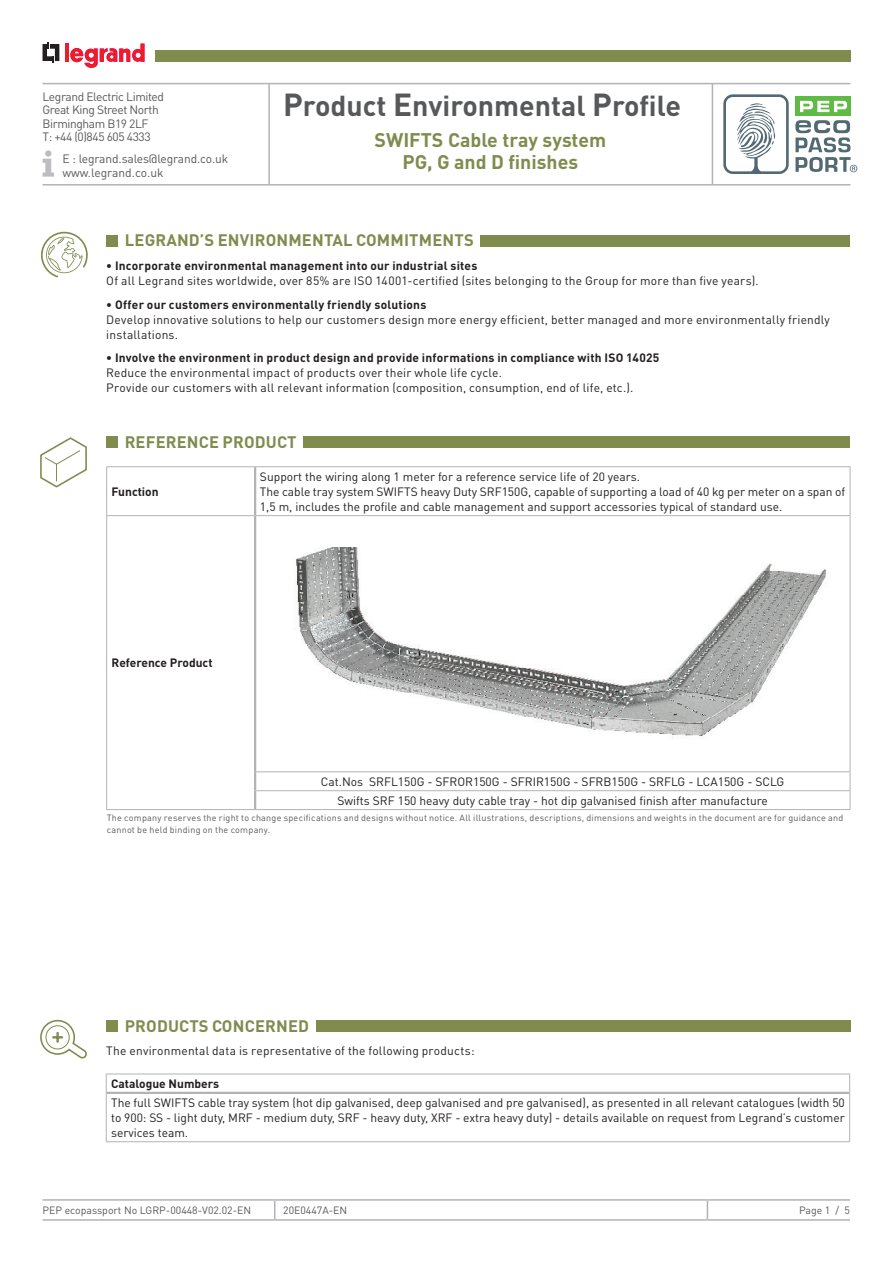
<style>
.page{position:relative;width:893px;height:1263px;background:#fff}
.page>*{position:absolute;margin:0;border:0;box-sizing:border-box;transform-origin:0 0}
.t1{font:700 28.5px "DIN Pro";color:#57585a}
.t2{font:700 19.5px/22.5px "DIN Pro";color:#7f8c4e;text-align:center}
.t3{font:700 16.5px "DIN Pro";letter-spacing:.01em;color:#7f8c4e}
.t4{font:12px/15px "DIN Pro";letter-spacing:.01em;color:#231f20}
.t5{font:700 12px "DIN Pro";letter-spacing:.015em;color:#231f20}
.t6{font:12px/13.5px "DIN Pro";letter-spacing:-.035em;color:#57585a}
.t7{font:12px/13.5px "DIN Pro";letter-spacing:-.01em;color:#57585a}
.t8{font:10.5px "DIN Pro";color:#57585a}
.t9{font:9px/12px "DIN Pro";letter-spacing:.025em;color:#57585a}
.s1{font-size:31.5px}
</style>
<div class="page">
<hr style="left:43px;top:1199px;width:232px;height:2px;background:#b2b3b7">
<hr style="left:275px;top:1199px;width:432px;height:2px;background:#b2b3b7">
<svg style="left:274px;top:1201px;width:1px;height:18px"></svg>
<hr style="left:707px;top:1199px;width:143px;height:2px;background:#b2b3b7">
<svg style="left:707px;top:1201px;width:1px;height:18px"></svg>
<hr style="left:43px;top:1219px;width:232px;height:2px;background:#b2b3b7">
<hr style="left:275px;top:1219px;width:432px;height:2px;background:#b2b3b7">
<hr style="left:707px;top:1219px;width:143px;height:2px;background:#b2b3b7">
<div style="left:795px;top:97px;width:56px;height:19px;background:#60bb46"></div>
<svg style="left:800px;top:101px;width:47px;height:11px"></svg>
<svg style="left:723px;top:94px;width:66px;height:80px"></svg>
<svg style="left:795px;top:120px;width:62px;height:52px"></svg>
<svg style="left:43px;top:43px;width:16px;height:20px"></svg>
<hr style="left:65px;top:44px;width:4px;height:18px;background:#ee1d23">
<svg style="left:70px;top:44px;width:75px;height:24px"></svg>
<hr style="left:43px;top:83px;width:807px;height:1px;background:#b2b3b7">
<hr style="left:43px;top:184px;width:807px;height:2px;background:#b2b3b7">
<hr style="left:268px;top:84px;width:2px;height:100px;background:#b2b3b7">
<hr style="left:712px;top:84px;width:1px;height:100px;background:#b2b3b7">
<div style="left:155px;top:50px;width:695px;height:12px;background:#7f8c4e"></div>
<svg style="left:43px;top:150px;width:11px;height:27px"></svg>
<div style="left:106px;top:235px;width:12px;height:11px;background:#7f8c4e"></div>
<div style="left:480px;top:235px;width:370px;height:11px;background:#7f8c4e"></div>
<svg style="left:41px;top:232px;width:47px;height:45px"></svg>
<div style="left:106px;top:1020px;width:12px;height:12px;background:#7f8c4e"></div>
<div style="left:316px;top:1020px;width:534px;height:12px;background:#7f8c4e"></div>
<div style="left:106px;top:436px;width:12px;height:12px;background:#7f8c4e"></div>
<div style="left:303px;top:436px;width:547px;height:12px;background:#7f8c4e"></div>
<hr style="left:106px;top:466px;width:149px;height:1px;background:#b2b3b7">
<hr style="left:106px;top:467px;width:1px;height:48px;background:#b2b3b7">
<hr style="left:106px;top:515px;width:148px;height:1px;background:#b2b3b7">
<hr style="left:106px;top:516px;width:1px;height:256px;background:#b2b3b7">
<svg style="left:106px;top:772px;width:1px;height:37px"></svg>
<hr style="left:106px;top:809px;width:149px;height:1px;background:#b2b3b7">
<hr style="left:255px;top:809px;width:595px;height:1px;background:#b2b3b7">
<hr style="left:255px;top:466px;width:595px;height:1px;background:#b2b3b7">
<hr style="left:850px;top:467px;width:1px;height:48px;background:#b2b3b7">
<hr style="left:256px;top:515px;width:594px;height:1px;background:#b2b3b7">
<hr style="left:850px;top:516px;width:1px;height:255px;background:#b2b3b7">
<hr style="left:256px;top:771px;width:594px;height:1px;background:#b2b3b7">
<hr style="left:256px;top:790px;width:594px;height:1px;background:#b2b3b7">
<svg style="left:850px;top:772px;width:1px;height:37px"></svg>
<hr style="left:254px;top:467px;width:2px;height:49px;background:#b2b3b7">
<hr style="left:254px;top:516px;width:2px;height:256px;background:#b2b3b7">
<svg style="left:254px;top:772px;width:2px;height:37px"></svg>
<hr style="left:106px;top:1073px;width:744px;height:1px;background:#b2b3b7">
<svg style="left:849px;top:1074px;width:1px;height:19px"></svg>
<hr style="left:849px;top:1093px;width:1px;height:48px;background:#b2b3b7">
<hr style="left:106px;top:1141px;width:744px;height:1px;background:#b2b3b7">
<hr style="left:107px;top:1092px;width:742px;height:2px;background:#b2b3b7">
<svg style="left:106px;top:1074px;width:1px;height:19px"></svg>
<hr style="left:106px;top:1093px;width:1px;height:48px;background:#b2b3b7">
<img style="left:296px;top:547px;width:530px;height:189px">
<svg style="left:40px;top:437px;width:47px;height:50px"></svg>
<svg style="left:40px;top:1020px;width:47px;height:38px"></svg>
<p class="t6" style="left:43px;top:89px;width:123px">Legrand Electric Limited<br>Great King Street North<br>Birmingham B19 2LF<br>T: +44 (0)845 605 4333</p>
<p class="t7" style="left:62px;top:152px;width:167px">E : legrand.sales@legrand.co.uk www.legrand.co.uk</p>
<h1 class="t1" style="left:283px;top:86px;width:399px"><span class="s1">P</span>roduct <span class="s1">E</span>nvironmental <span class="s1">P</span>rofile</h1>
<h2 class="t2" style="left:375px;top:128px;width:233px">SWIFTS Cable tray system<br>PG, G and D finishes</h2>
<h3 class="t3" style="left:125px;top:229px;width:350px">LEGRAND’S ENVIRONMENTAL COMMITMENTS</h3>
<p class="t5" style="left:106px;top:257px;width:373px">• Incorporate environmental management into our industrial sites</p>
<p class="t4" style="left:106px;top:273px;width:654px">Of all Legrand sites worldwide, over 85% are ISO 14001-certified (sites belonging to the Group for more than five years).</p>
<p class="t5" style="left:106px;top:296px;width:322px">• Offer our customers environmentally friendly solutions</p>
<p class="t4" style="left:106px;top:311px;width:725px">Develop innovative solutions to help our customers design more energy efficient, better managed and more environmentally friendly installations.</p>
<p class="t5" style="left:106px;top:349px;width:555px">• Involve the environment in product design and provide informations in compliance with ISO 14025</p>
<p class="t4" style="left:106px;top:365px;width:529px">Reduce the environmental impact of products over their whole life cycle.<br>Provide our customers with all relevant information (composition, consumption, end of life, etc.).</p>
<p class="t3" style="left:125px;top:431px;width:173px">REFERENCE PRODUCT</p>
<p class="t5" style="left:112px;top:483px;width:49px">Function</p>
<p class="t4" style="left:260px;top:468px;width:381px">Support the wiring along 1 meter for a reference service life of 20 years.</p>
<p class="t4" style="left:260px;top:483px;width:587px">The cable tray system SWIFTS heavy Duty SRF150G, capable of supporting a load of 40 kg per meter on a span of<br>1,5 m, includes the profile and cable management and support accessories typical of standard use.</p>
<p class="t5" style="left:112px;top:655px;width:103px">Reference Product</p>
<p class="t4" style="left:321px;top:773px;width:465px">Cat.Nos SRFL150G - SFROR150G - SFRIR150G - SFRB150G - SRFLG - LCA150G - SCLG</p>
<p class="t4" style="left:337px;top:792px;width:432px">Swifts SRF 150 heavy duty cable tray - hot dip galvanised finish after manufacture</p>
<p class="t9" style="left:107px;top:812px;width:738px">The company reserves the right to change specifications and designs without notice. All illustrations, descriptions, dimensions and weights in the document are for guidance and cannot be held binding on the company.</p>
<p class="t3" style="left:125px;top:1015px;width:186px">PRODUCTS CONCERNED</p>
<p class="t4" style="left:106px;top:1043px;width:370px">The environmental data is representative of the following products:</p>
<p class="t5" style="left:111px;top:1075px;width:110px">Catalogue Numbers</p>
<p class="t4" style="left:111px;top:1094px;width:735px;text-align:justify">The full SWIFTS cable tray system (hot dip galvanised, deep galvanised and pre galvanised), as presented in all relevant catalogues (width 50 to 900: SS - light duty, MRF - medium duty, SRF - heavy duty, XRF - extra heavy duty) - details available on request from Legrand’s customer services team.</p>
<p class="t8" style="left:43px;top:1203px;width:210px">PEP ecopassport No LGRP-00448-V02.02-EN</p>
<p class="t8" style="left:283px;top:1203px;width:66px">20E0447A-EN</p>
<p class="t8" style="left:799px;top:1203px;width:53px">Page 1 / 5</p>
</div>
